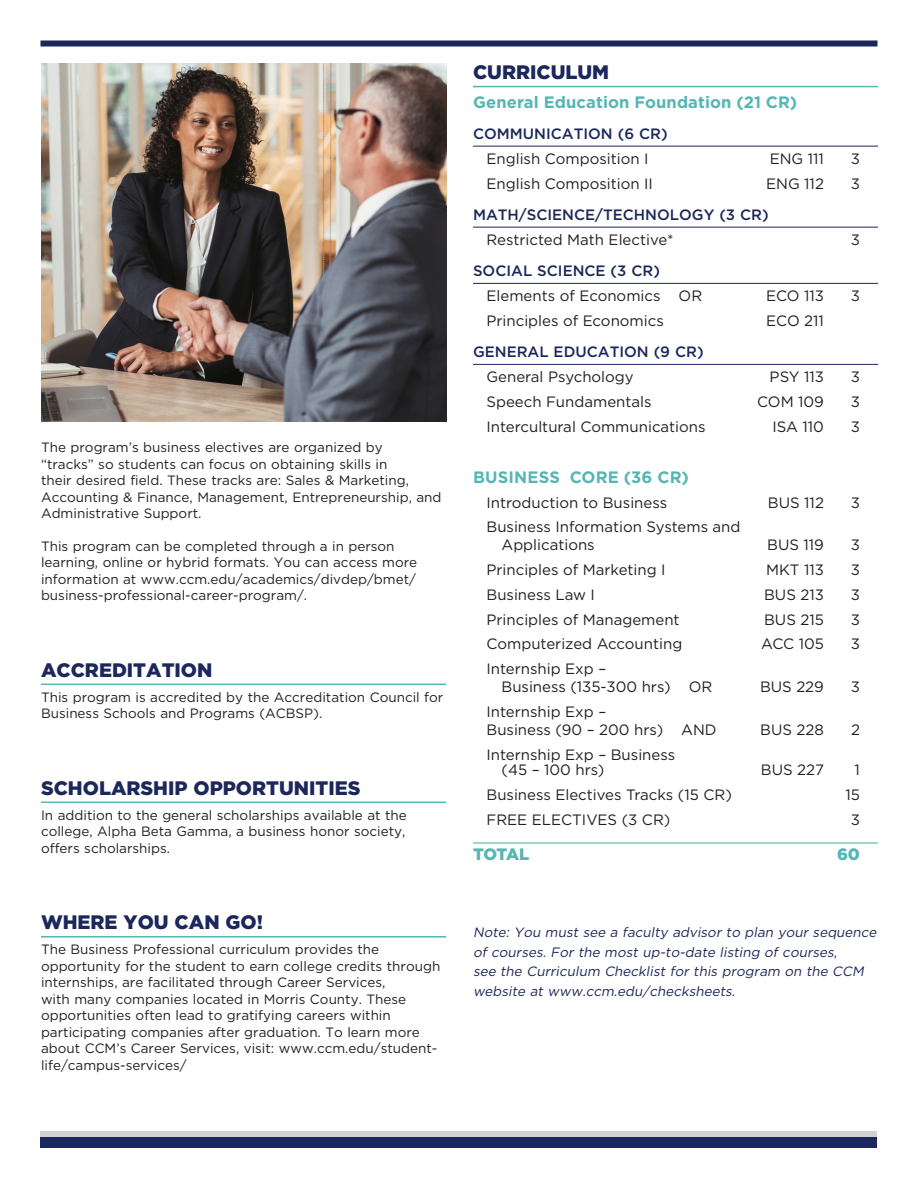
<style>
.page{position:relative;width:918px;height:1188px;background:#fff}
.page>*{position:absolute;margin:0;border:0;box-sizing:border-box;transform-origin:0 0}
.Headers{font:900 19.5px "Gotham";color:#1c275b}
.Curriculum_Subhead{font:700 16.5px "Gotham";letter-spacing:.01em;color:#55b6b3}
.Total_Program_Credit{font:900 16.5px "Gotham";letter-spacing:-.03em;color:#55b6b3}
.Course{font:15px/18px "Gotham";color:#231f20}
.Course_Column_Header{font:500 15px "Gotham";color:#1c275b}
.Copy{font:13.5px/16.5px "Gotham";color:#231f20}
.Advisor_Note{font:italic 13.5px/19.5px "Gotham";color:#1c275b}
</style>
<div class="page">
<div style="left:40px;top:1131px;width:837px;height:17px;background:#d1d2d4"></div>
<div style="left:40px;top:1137px;width:837px;height:11px;background:#1c275b"></div>
<div style="left:40px;top:40px;width:838px;height:6px;background:#1c275b"></div>
<hr style="left:41px;top:684px;width:405px;height:1px;background:#55b6b1">
<hr style="left:41px;top:802px;width:405px;height:1px;background:#55b6b1">
<hr style="left:41px;top:936px;width:405px;height:2px;background:#55b6b1">
<hr style="left:473px;top:86px;width:405px;height:1px;background:#55b6b1">
<hr style="left:473px;top:146px;width:405px;height:1px;background:#1c275b">
<hr style="left:473px;top:227px;width:405px;height:1px;background:#1c275b">
<hr style="left:473px;top:283px;width:405px;height:1px;background:#1c275b">
<hr style="left:473px;top:364px;width:405px;height:1px;background:#1c275b">
<hr style="left:473px;top:842px;width:405px;height:2px;background:#55b6b3">
<img style="left:41px;top:63px;width:406px;height:358px">
<p class="Copy" style="left:41px;top:439px;width:402px">The program’s business electives are organized by<br>“tracks” so students can focus on obtaining skills in<br>their desired field. These tracks are: Sales &amp; Marketing, Accounting &amp; Finance, Management, Entrepreneurship, and Administrative Support.</p>
<p class="Copy" style="left:41px;top:538px;width:378px">This program can be completed through a in person learning, online or hybrid formats. You can access more information at www.ccm.edu/academics/divdep/bmet/ business-professional-career-program/.</p>
<p class="Headers" style="left:41px;top:656px;width:173px">ACCREDITATION</p>
<p class="Copy" style="left:41px;top:689px;width:404px">This program is accredited by the Accreditation Council for<br>Business Schools and Programs (ACBSP).</p>
<p class="Headers" style="left:41px;top:774px;width:321px">SCHOLARSHIP OPPORTUNITIES</p>
<p class="Copy" style="left:41px;top:807px;width:367px;text-align:justify">In addition to the general scholarships available at the college, Alpha Beta Gamma, a business honor society, offers scholarships.</p>
<p class="Headers" style="left:41px;top:909px;width:224px">WHERE YOU CAN GO!</p>
<p class="Copy" style="left:41px;top:941px;width:401px">The Business Professional curriculum provides the opportunity for the student to earn college credits through internships, are facilitated through Career Services,<br>with many companies located in Morris County. These opportunities often lead to gratifying careers within participating companies after graduation. To learn more about CCM’s Career Services, visit: www.ccm.edu/student&shy;life/campus-services/</p>
<p class="Headers" style="left:473px;top:59px;width:138px">CURRICULUM</p>
<p class="Curriculum_Subhead" style="left:473px;top:91px;width:326px">General Education Foundation (21 CR)</p>
<p class="Course_Column_Header" style="left:473px;top:124px;width:196px">COMMUNICATION (6 CR)</p>
<p class="Course" style="left:487px;top:149px;width:164px">English Composition I</p>
<p class="Course" style="left:770px;top:149px;width:56px">ENG 111</p>
<p class="Course" style="left:851px;top:149px;width:11px">3</p>
<p class="Course" style="left:487px;top:174px;width:168px">English Composition II</p>
<p class="Course" style="left:766px;top:174px;width:59px">ENG 112</p>
<p class="Course" style="left:851px;top:174px;width:11px">3</p>
<p class="Course_Column_Header" style="left:473px;top:205px;width:297px">MATH/SCIENCE/TECHNOLOGY (3 CR)</p>
<p class="Course" style="left:487px;top:230px;width:188px">Restricted Math Elective*</p>
<p class="Course" style="left:851px;top:230px;width:11px">3</p>
<p class="Course_Column_Header" style="left:473px;top:261px;width:188px">SOCIAL SCIENCE (3 CR)</p>
<p class="Course" style="left:487px;top:286px;width:217px">Elements of Economics OR</p>
<p class="Course" style="left:766px;top:286px;width:60px">ECO 113</p>
<p class="Course" style="left:851px;top:286px;width:11px">3</p>
<p class="Course" style="left:487px;top:311px;width:179px">Principles of Economics</p>
<p class="Course" style="left:766px;top:311px;width:59px">ECO 211</p>
<p class="Course_Column_Header" style="left:473px;top:342px;width:232px">GENERAL EDUCATION (9 CR)</p>
<p class="Course" style="left:487px;top:367px;width:149px">General Psychology</p>
<p class="Course" style="left:770px;top:367px;width:56px">PSY 113</p>
<p class="Course" style="left:851px;top:367px;width:11px">3</p>
<p class="Course" style="left:487px;top:392px;width:167px">Speech Fundamentals</p>
<p class="Course" style="left:757px;top:392px;width:68px">COM 109</p>
<p class="Course" style="left:851px;top:392px;width:11px">3</p>
<p class="Course" style="left:487px;top:417px;width:221px">Intercultural Communications</p>
<p class="Course" style="left:772px;top:417px;width:53px">ISA 110</p>
<p class="Course" style="left:851px;top:417px;width:11px">3</p>
<p class="Curriculum_Subhead" style="left:473px;top:466px;width:217px">BUSINESS CORE (36 CR)</p>
<p class="Course" style="left:487px;top:493px;width:182px">Introduction to Business</p>
<p class="Course" style="left:768px;top:493px;width:58px">BUS 112</p>
<p class="Course" style="left:851px;top:493px;width:11px">3</p>
<p class="Course" style="left:502px;top:518px;width:241px;text-indent:-15px">Business Information Systems and<br>Applications</p>
<p class="Course" style="left:767px;top:536px;width:58px">BUS 119</p>
<p class="Course" style="left:851px;top:536px;width:11px">3</p>
<p class="Course" style="left:487px;top:560px;width:181px">Principles of Marketing I</p>
<p class="Course" style="left:766px;top:560px;width:59px">MKT 113</p>
<p class="Course" style="left:851px;top:560px;width:11px">3</p>
<p class="Course" style="left:487px;top:585px;width:110px">Business Law I</p>
<p class="Course" style="left:764px;top:585px;width:61px">BUS 213</p>
<p class="Course" style="left:851px;top:585px;width:11px">3</p>
<p class="Course" style="left:487px;top:610px;width:195px">Principles of Management</p>
<p class="Course" style="left:764px;top:610px;width:61px">BUS 215</p>
<p class="Course" style="left:851px;top:610px;width:11px">3</p>
<p class="Course" style="left:487px;top:635px;width:197px">Computerized Accounting</p>
<p class="Course" style="left:761px;top:635px;width:64px">ACC 105</p>
<p class="Course" style="left:851px;top:635px;width:11px">3</p>
<p class="Course" style="left:502px;top:659px;width:212px;text-indent:-15px">Internship Exp –<br>Business (135-300 hrs) OR</p>
<p class="Course" style="left:760px;top:677px;width:65px">BUS 229</p>
<p class="Course" style="left:851px;top:677px;width:11px">3</p>
<p class="Course" style="left:487px;top:702px;width:232px">Internship Exp –<br>Business (90 – 200 hrs) AND</p>
<p class="Course" style="left:760px;top:720px;width:65px">BUS 228</p>
<p class="Course" style="left:851px;top:720px;width:10px">2</p>
<p class="Course" style="left:487px;top:745px;width:190px">Internship Exp – Business</p>
<p class="Course" style="left:502px;top:761px;width:104px">(45 – 100 hrs)</p>
<p class="Course" style="left:761px;top:761px;width:65px">BUS 227</p>
<p class="Course" style="left:855px;top:761px;width:7px">1</p>
<p class="Course" style="left:487px;top:785px;width:247px">Business Electives Tracks (15 CR)</p>
<p class="Course" style="left:845px;top:785px;width:16px">15</p>
<p class="Course" style="left:487px;top:810px;width:185px">FREE ELECTIVES (3 CR)</p>
<p class="Course" style="left:851px;top:810px;width:11px">3</p>
<p class="Total_Program_Credit" style="left:473px;top:843px;width:58px">TOTAL</p>
<p class="Total_Program_Credit" style="left:837px;top:843px;width:24px">60</p>
<p class="Advisor_Note" style="left:473px;top:922px;width:408px">Note: You must see a faculty advisor to plan your sequence of courses. For the most up-to-date listing of courses,<br>see the Curriculum Checklist for this program on the CCM website at www.ccm.edu/checksheets.</p>
</div>
